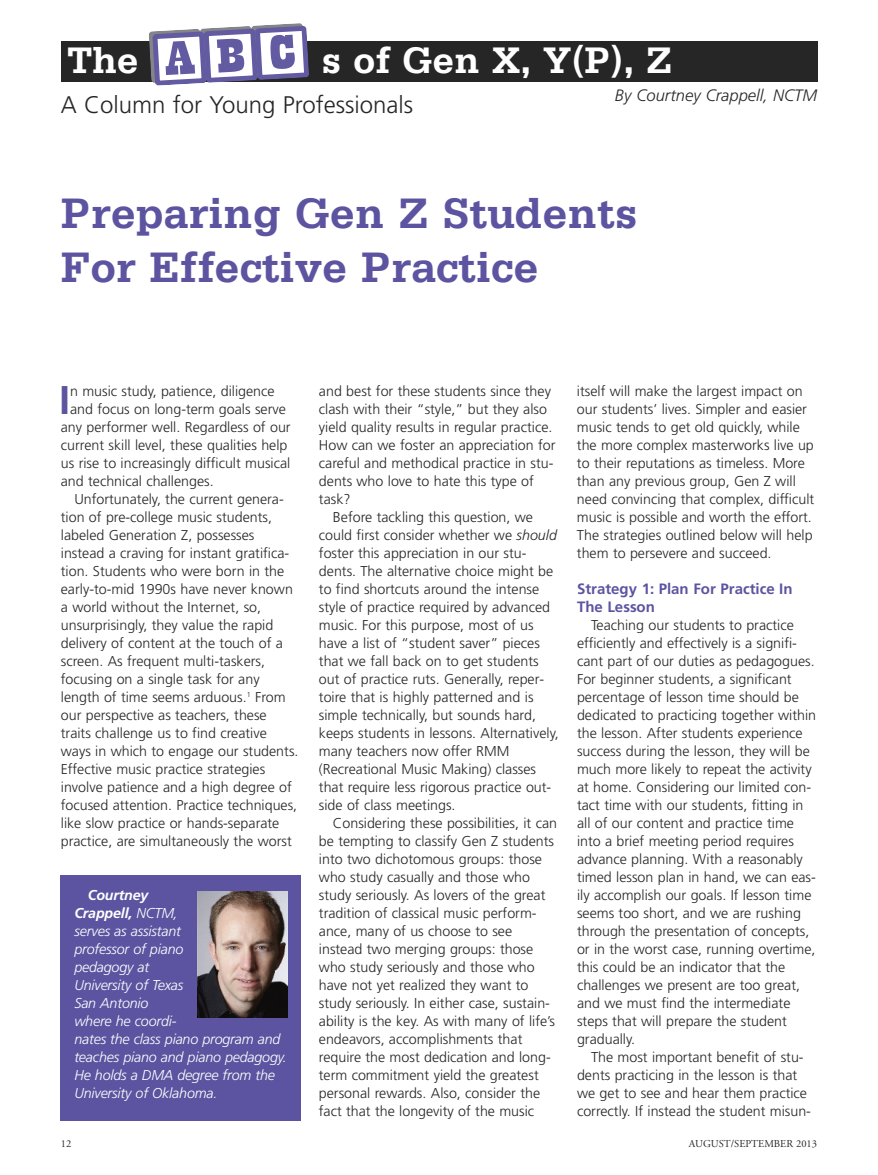
<style>
.page{position:relative;width:878px;height:1175px;background:#fff}
.page>*{position:absolute;margin:0;border:0;box-sizing:border-box;transform-origin:0 0}
.t1{font:700 45px/54px "Serifa";color:#5c54a0}
.t2{font:700 40.05px "Frutiger";color:#5c54a0}
.t3{font:700 39px "Serifa";color:#fff}
.t4{font:300 24px "Frutiger";color:#272627}
.t5{font:italic 300 16.5px "Frutiger";color:#272627}
.t6{font:700 15px/18px "Frutiger";color:#5c54a0}
.t7{font:300 14.25px/18px "Frutiger";color:#272627}
.t8{font:italic 300 14.25px/18px "Frutiger";letter-spacing:-.01em;color:#fff}
.t9{font:10.5px "Adobe Garamond";color:#272627}
.s1{font-weight:700}
.s2{font-style:italic}
</style>
<div class="page">
<div style="left:61px;top:41px;width:756px;height:41px;background:#272627"></div>
<div style="left:61px;top:875px;width:240px;height:245px;background:#5c54a0"></div>
<img style="left:197px;top:891px;width:90px;height:126px">
<svg style="left:149px;top:23px;width:160px;height:63px"></svg>
<h3 class="t3" style="left:67px;top:38px;width:73px">The</h3>
<h3 class="t3" style="left:322px;top:38px;width:352px">s of Gen X, Y(P), Z</h3>
<h3 class="t4" style="left:61px;top:91px;width:354px">A Column for Young Professionals</h3>
<p class="t5" style="left:615px;top:86px;width:204px">By Courtney Crappell, NCTM</p>
<h1 class="t1" style="left:61px;top:186px;width:578px">Preparing Gen Z Students<br>For Effective Practice</h1>
<h2 class="t2" style="left:59px;top:377px;width:13px">I</h2>
<p class="t7" style="left:70px;top:382px;width:206px">n music study, patience, diligence</p>
<p class="t7" style="left:70px;top:400px;width:217px">and focus on long-term goals serve</p>
<p class="t7" style="left:61px;top:418px;width:231px">any performer well. Regardless of our</p>
<p class="t7" style="left:61px;top:436px;width:228px">current skill level, these qualities help</p>
<p class="t7" style="left:61px;top:454px;width:231px">us rise to increasingly difficult musical</p>
<p class="t7" style="left:61px;top:472px;width:154px">and technical challenges.</p>
<p class="t7" style="left:74px;top:490px;width:211px">Unfortunately, the current genera-</p>
<p class="t7" style="left:61px;top:508px;width:213px">tion of pre-college music students,</p>
<p class="t7" style="left:61px;top:526px;width:195px">labeled Generation Z, possesses</p>
<p class="t7" style="left:61px;top:544px;width:230px">instead a craving for instant gratifica-</p>
<p class="t7" style="left:61px;top:562px;width:225px">tion. Students who were born in the</p>
<p class="t7" style="left:61px;top:580px;width:233px">early-to-mid 1990s have never known</p>
<p class="t7" style="left:61px;top:598px;width:202px">a world without the Internet, so,</p>
<p class="t7" style="left:61px;top:616px;width:214px">unsurprisingly, they value the rapid</p>
<p class="t7" style="left:61px;top:634px;width:224px">delivery of content at the touch of a</p>
<p class="t7" style="left:61px;top:652px;width:206px">screen. As frequent multi-taskers,</p>
<p class="t7" style="left:61px;top:670px;width:200px">focusing on a single task for any</p>
<p class="t7" style="left:61px;top:688px;width:226px">length of time seems arduous.<sup>1</sup> From</p>
<p class="t7" style="left:61px;top:706px;width:207px">our perspective as teachers, these</p>
<p class="t7" style="left:61px;top:724px;width:207px">traits challenge us to find creative</p>
<p class="t7" style="left:61px;top:742px;width:239px">ways in which to engage our students.</p>
<p class="t7" style="left:61px;top:760px;width:206px">Effective music practice strategies</p>
<p class="t7" style="left:61px;top:778px;width:232px">involve patience and a high degree of</p>
<p class="t7" style="left:61px;top:796px;width:238px">focused attention. Practice techniques,</p>
<p class="t7" style="left:61px;top:814px;width:220px">like slow practice or hands-separate</p>
<p class="t7" style="left:61px;top:832px;width:232px">practice, are simultaneously the worst</p>
<p class="t8" style="left:74px;top:886px;width:214px;text-indent:14px"><span class="s1">Courtney<br>Crappell,</span> NCTM,<br>serves as assistant<br>professor of piano<br>pedagogy at<br>University of Texas<br>San Antonio<br>where he coordi-<br>nates the class piano program and teaches piano and piano pedagogy.<br>He holds a DMA degree from the<br>University of Oklahoma.</p>
<p class="t7" style="left:319px;top:382px;width:233px">and best for these students since they</p>
<p class="t7" style="left:319px;top:400px;width:229px">clash with their “style,” but they also</p>
<p class="t7" style="left:319px;top:418px;width:235px">yield quality results in regular practice.</p>
<p class="t7" style="left:319px;top:436px;width:238px">How can we foster an appreciation for</p>
<p class="t7" style="left:319px;top:454px;width:236px">careful and methodical practice in stu-</p>
<p class="t7" style="left:319px;top:472px;width:216px">dents who love to hate this type of</p>
<p class="t7" style="left:319px;top:490px;width:33px">task?</p>
<p class="t7" style="left:333px;top:508px;width:202px">Before tackling this question, we</p>
<p class="t7" style="left:319px;top:526px;width:239px">could first consider whether we <span class="s2">should</span></p>
<p class="t7" style="left:319px;top:544px;width:209px">foster this appreciation in our stu-</p>
<p class="t7" style="left:319px;top:562px;width:236px">dents. The alternative choice might be</p>
<p class="t7" style="left:319px;top:580px;width:222px">to find shortcuts around the intense</p>
<p class="t7" style="left:319px;top:598px;width:232px">style of practice required by advanced</p>
<p class="t7" style="left:319px;top:616px;width:216px">music. For this purpose, most of us</p>
<p class="t7" style="left:319px;top:634px;width:222px">have a list of “student saver” pieces</p>
<p class="t7" style="left:319px;top:652px;width:221px">that we fall back on to get students</p>
<p class="t7" style="left:319px;top:670px;width:227px">out of practice ruts. Generally, reper-</p>
<p class="t7" style="left:319px;top:688px;width:216px">toire that is highly patterned and is</p>
<p class="t7" style="left:319px;top:706px;width:218px">simple technically, but sounds hard,</p>
<p class="t7" style="left:319px;top:724px;width:241px">keeps students in lessons. Alternatively,</p>
<p class="t7" style="left:319px;top:742px;width:192px">many teachers now offer RMM</p>
<p class="t7" style="left:319px;top:760px;width:219px">(Recreational Music Making) classes</p>
<p class="t7" style="left:319px;top:778px;width:234px">that require less rigorous practice out-</p>
<p class="t7" style="left:319px;top:796px;width:138px">side of class meetings.</p>
<p class="t7" style="left:333px;top:814px;width:226px">Considering these possibilities, it can</p>
<p class="t7" style="left:319px;top:832px;width:237px">be tempting to classify Gen Z students</p>
<p class="t7" style="left:319px;top:850px;width:225px">into two dichotomous groups: those</p>
<p class="t7" style="left:319px;top:868px;width:212px">who study casually and those who</p>
<p class="t7" style="left:319px;top:886px;width:228px">study seriously. As lovers of the great</p>
<p class="t7" style="left:319px;top:904px;width:219px">tradition of classical music perform-</p>
<p class="t7" style="left:319px;top:922px;width:195px">ance, many of us choose to see</p>
<p class="t7" style="left:319px;top:940px;width:216px">instead two merging groups: those</p>
<p class="t7" style="left:319px;top:958px;width:217px">who study seriously and those who</p>
<p class="t7" style="left:319px;top:976px;width:211px">have not yet realized they want to</p>
<p class="t7" style="left:319px;top:994px;width:232px">study seriously. In either case, sustain-</p>
<p class="t7" style="left:319px;top:1012px;width:238px">ability is the key. As with many of life’s</p>
<p class="t7" style="left:319px;top:1030px;width:205px">endeavors, accomplishments that</p>
<p class="t7" style="left:319px;top:1048px;width:233px">require the most dedication and long-</p>
<p class="t7" style="left:319px;top:1066px;width:221px">term commitment yield the greatest</p>
<p class="t7" style="left:319px;top:1084px;width:223px">personal rewards. Also, consider the</p>
<p class="t7" style="left:319px;top:1102px;width:217px">fact that the longevity of the music</p>
<p class="t7" style="left:577px;top:382px;width:239px">itself will make the largest impact on our students’ lives. Simpler and easier music tends to get old quickly, while the more complex masterworks live up to their reputations as timeless. More than any previous group, Gen Z will need convincing that complex, difficult music is possible and worth the effort.<br>The strategies outlined below will help them to persevere and succeed.</p>
<p class="t6" style="left:577px;top:580px;width:217px">Strategy 1: Plan For Practice In<br>The Lesson</p>
<p class="t7" style="left:577px;top:616px;width:241px;text-indent:14px">Teaching our students to practice efficiently and effectively is a signifi&shy;cant part of our duties as pedagogues.<br>For beginner students, a significant percentage of lesson time should be dedicated to practicing together within the lesson. After students experience success during the lesson, they will be much more likely to repeat the activity at home. Considering our limited con&shy;tact time with our students, fitting in all of our content and practice time into a brief meeting period requires advance planning. With a reasonably timed lesson plan in hand, we can eas&shy;ily accomplish our goals. If lesson time seems too short, and we are rushing through the presentation of concepts, or in the worst case, running overtime, this could be an indicator that the challenges we present are too great, and we must find the intermediate steps that will prepare the student gradually.</p>
<p class="t7" style="left:577px;top:1048px;width:235px;text-indent:14px">The most important benefit of stu&shy;dents practicing in the lesson is that we get to see and hear them practice correctly. If instead the student misun-</p>
<p class="t9" style="left:61px;top:1137px;width:12px">12</p>
<p class="t9" style="left:689px;top:1137px;width:130px">AUGUST/SEPTEMBER 2013</p>
</div>
